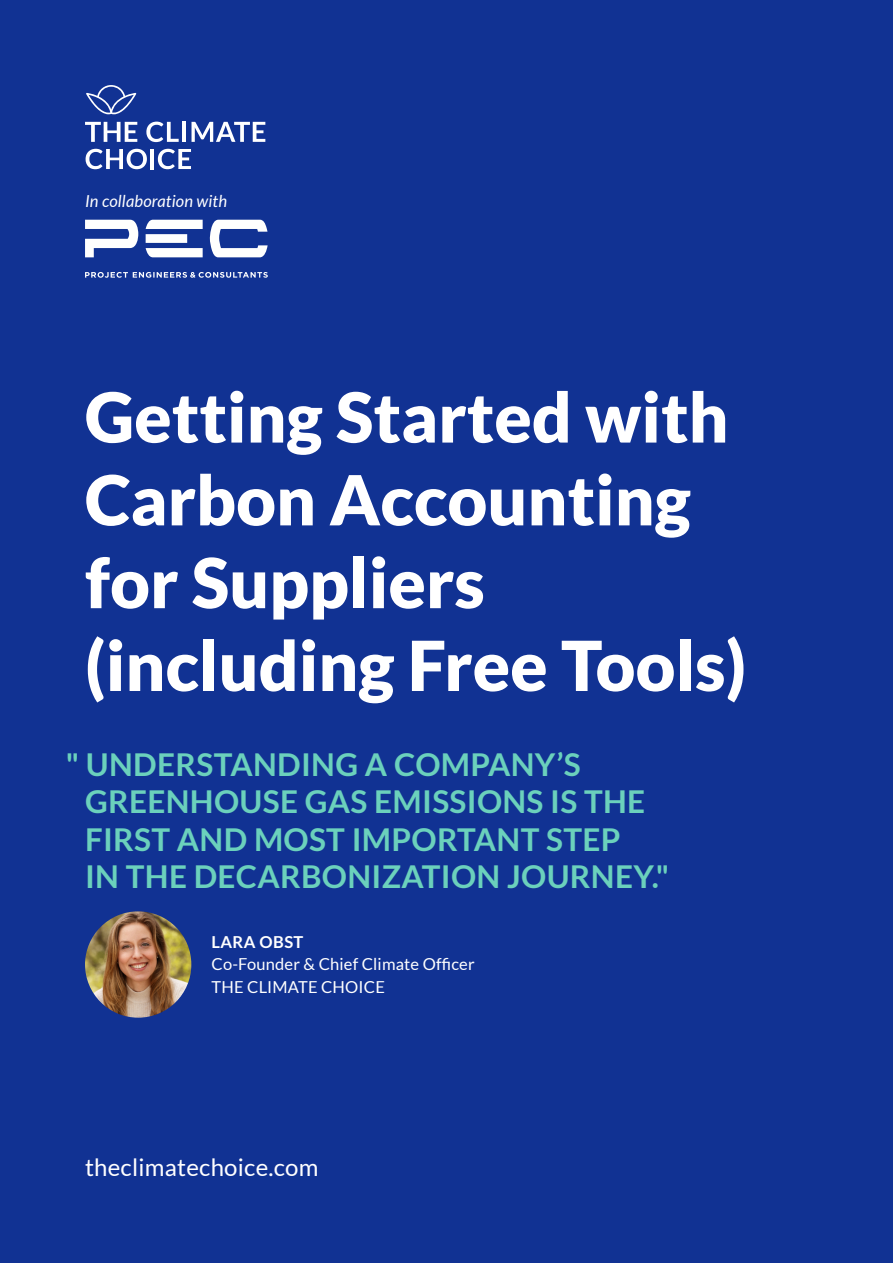
<style>
.page{position:relative;width:893px;height:1263px;background:#113293}
.page>*{position:absolute;margin:0;border:0;box-sizing:border-box;transform-origin:0 0}
.t1{font:900 69px/82.8px "Lato";color:#fff}
.t2{font:700 31.5px/37.5px "Lato";letter-spacing:.01em;color:#6bd1bc}
.t3{font:24px "Lato";letter-spacing:.01em;color:#fff}
.t4{font:16.5px/22.5px "Lato";letter-spacing:.01em;color:#fff}
.t5{font:italic 16.5px "Lato";letter-spacing:.01em;color:#fff}
.t6{font:700 16.5px "Lato";letter-spacing:.025em;color:#fff}
</style>
<div class="page">
<svg style="left:85px;top:122px;width:52px;height:20px"></svg>
<svg style="left:146px;top:122px;width:33px;height:20px"></svg>
<hr style="left:182px;top:122px;width:4px;height:20px;background:#fff">
<svg style="left:192px;top:122px;width:73px;height:20px"></svg>
<svg style="left:86px;top:149px;width:61px;height:20px"></svg>
<hr style="left:150px;top:149px;width:4px;height:20px;background:#fff">
<svg style="left:158px;top:149px;width:33px;height:20px"></svg>
<svg style="left:86px;top:85px;width:50px;height:29px"></svg>
<svg style="left:85px;top:272px;width:183px;height:6px"></svg>
<svg style="left:85px;top:220px;width:183px;height:37px"></svg>
<img style="left:85px;top:911px;width:106px;height:107px;border-radius:50%">
<p class="t5" style="left:85px;top:194px;width:144px">In collaboration with</p>
<h1 class="t1" style="left:85px;top:380px;width:663px">Getting Started with<br>Carbon Accounting for Suppliers (including Free Tools)</h1>
<p class="t2" style="left:85px;top:747px;width:585px;text-indent:-19px">" UNDERSTANDING A COMPANY’S<br>GREENHOUSE GAS EMISSIONS IS THE<br>FIRST AND MOST IMPORTANT STEP<br>IN THE DECARBONIZATION JOURNEY."</p>
<p class="t6" style="left:212px;top:934px;width:93px">LARA OBST</p>
<p class="t4" style="left:212px;top:954px;width:265px">Co-Founder &amp; Chief Climate Officer<br>THE CLIMATE CHOICE</p>
<p class="t3" style="left:85px;top:1157px;width:235px">theclimatechoice.com</p>
</div>
